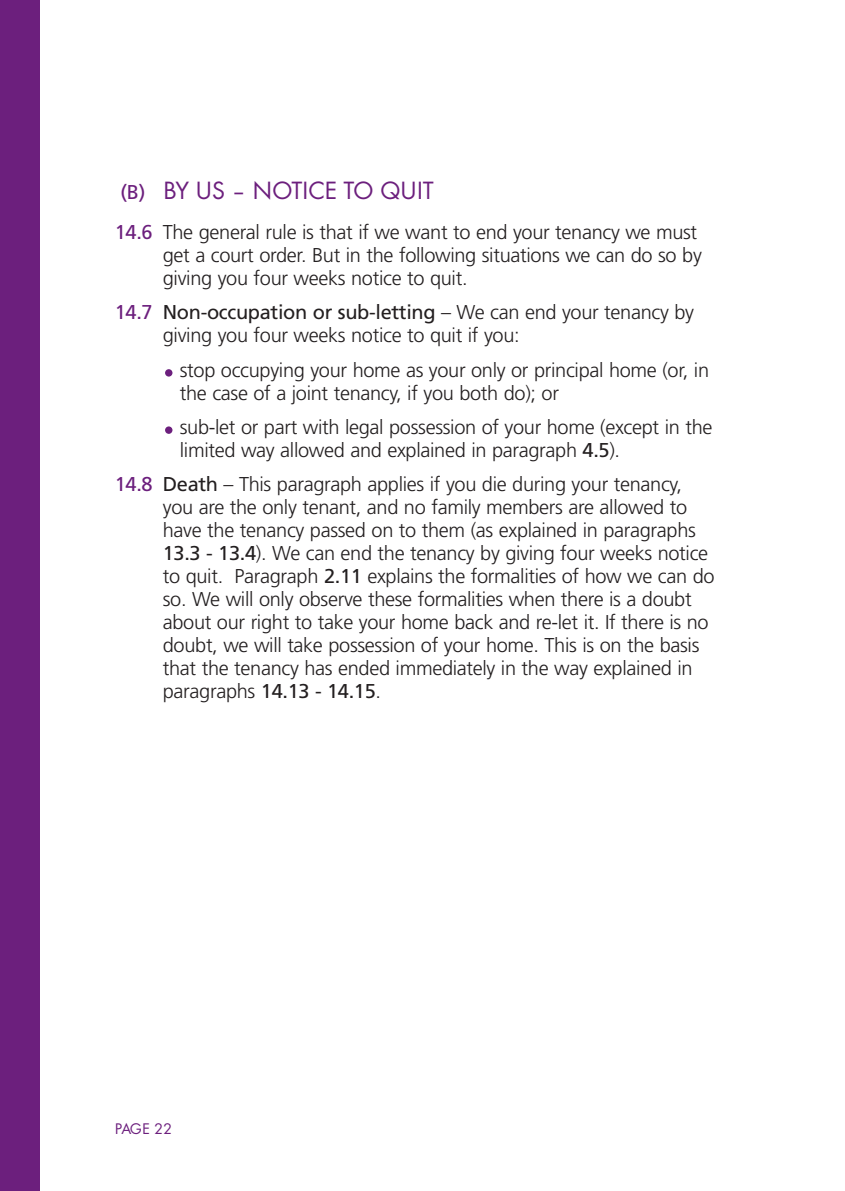
<style>
.page{position:relative;width:845px;height:1191px;background:#fff}
.page>*{position:absolute;margin:0;border:0;box-sizing:border-box;transform-origin:0 0}
.t1{font:26px "Futura T";letter-spacing:-.015em;color:#6c1f7d}
.t2{font:300 20px/23px "Frutiger";letter-spacing:-.015em;color:#231f20}
.t3{font:16px "Futura T";letter-spacing:-.02em;color:#6c1f7d}
.s1{font-family:"Frutiger";font-size:20px}
.s2{font-weight:400;color:#6c1f7d}
.s3{font-weight:400}
</style>
<div class="page">
<div style="left:165px;top:426px;width:7px;height:8px;background:#6c1f7d;border-radius:50%"></div>
<div style="left:165px;top:369px;width:7px;height:7px;background:#6c1f7d;border-radius:50%"></div>
<div style="left:0;top:0;width:40px;height:1191px;background:#6c1f7d"></div>
<h1 class="t1" style="left:121px;top:180px;width:315px"><span class="s1">(B)</span> BY US – NOTICE TO QUIT</h1>
<p class="t2" style="left:163px;top:222px;width:540px;text-indent:-48px"><span class="s2">14.6</span> The general rule is that if we want to end your tenancy we must get a court order. But in the following situations we can do so by giving you four weeks notice to quit.</p>
<p class="t2" style="left:163px;top:302px;width:533px;text-indent:-48px"><span class="s2">14.7</span> <span class="s3">Non-occupation or sub-letting</span> – We can end your tenancy by giving you four weeks notice to quit if you:</p>
<p class="t2" style="left:180px;top:360px;width:531px">stop occupying your home as your only or principal home (or, in the case of a joint tenancy, if you both do); or</p>
<p class="t2" style="left:180px;top:417px;width:534px">sub-let or part with legal possession of your home (except in the limited way allowed and explained in paragraph <span class="s3">4.5</span>).</p>
<p class="t2" style="left:163px;top:474px;width:553px;text-indent:-48px"><span class="s2">14.8</span> <span class="s3">Death</span> – This paragraph applies if you die during your tenancy, you are the only tenant, and no family members are allowed to have the tenancy passed on to them (as explained in paragraphs <span class="s3">13.3 - 13.4</span>). We can end the tenancy by giving four weeks notice to quit. Paragraph <span class="s3">2.11</span> explains the formalities of how we can do so. We will only observe these formalities when there is a doubt about our right to take your home back and re-let it. If there is no doubt, we will take possession of your home. This is on the basis that the tenancy has ended immediately in the way explained in paragraphs <span class="s3">14.13 - 14.15</span>.</p>
<p class="t3" style="left:115px;top:1122px;width:59px">PAGE 22</p>
</div>
